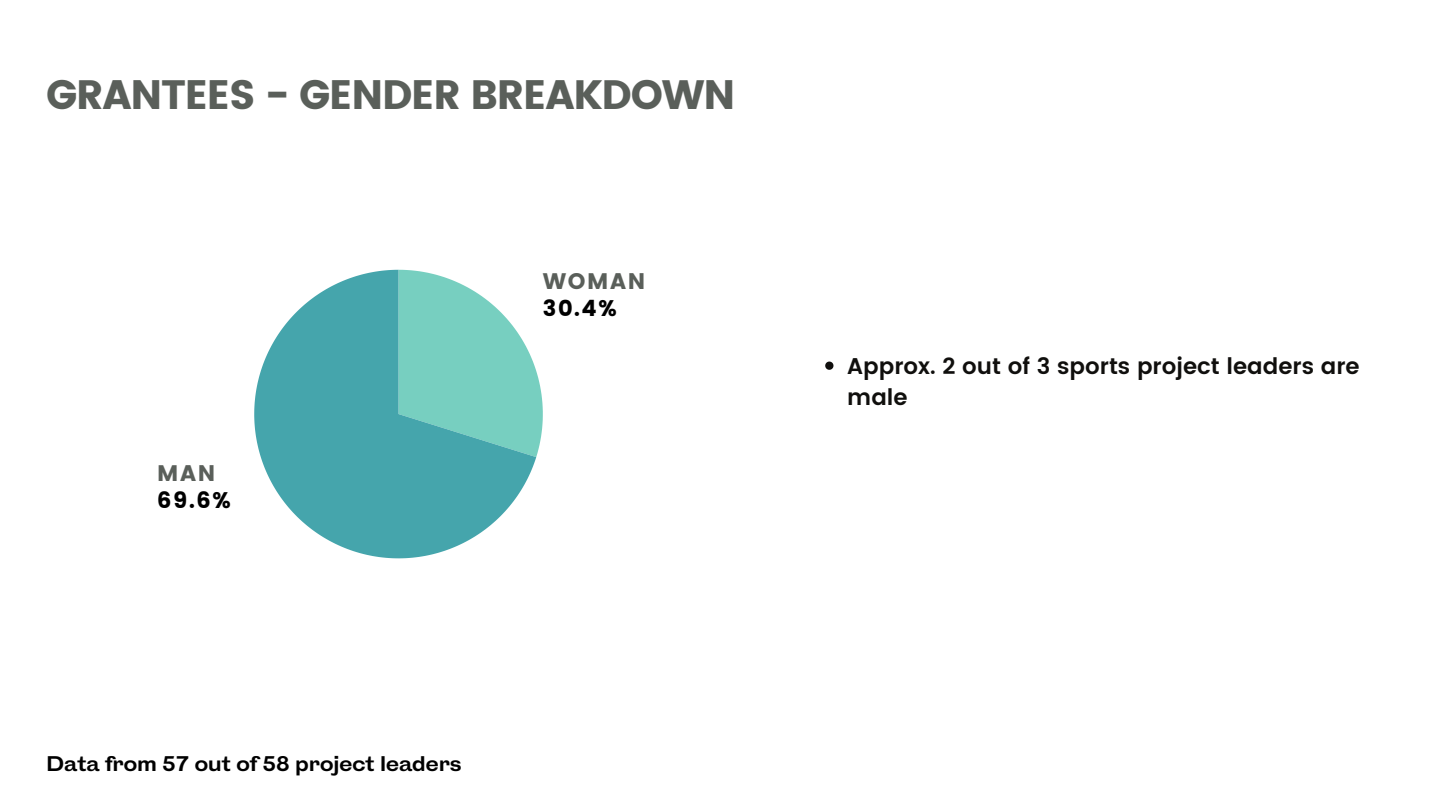
<style>
.page{position:relative;width:1440px;height:810px;background:#fff}
.page>*{position:absolute;margin:0;border:0;box-sizing:border-box;transform-origin:0 0}
.t1{font:41px "Poppins";letter-spacing:-.03em;color:#5a5f5a}
.t2{font:600 22.7px/31.5px "Poppins";color:#100f0d}
.t3{font:22.5px "Poppins";color:#000}
.t4{font:22.5px "Poppins";letter-spacing:.07em;color:#5a5f5a}
.t5{font:700 20px "HK Gothic";color:#000}
</style>
<div class="page">
<svg style="left:536px;top:370px;width:7px;height:87px"></svg>
<svg style="left:254px;top:270px;width:282px;height:288px;fill:#45a5ac"></svg>
<svg style="left:825px;top:362px;width:8px;height:8px"></svg>
<p class="t1" style="left:46px;top:71px;width:691px">GRANTEES - GENDER BREAKDOWN</p>
<p class="t4" style="left:157px;top:460px;width:59px">MAN</p>
<p class="t3" style="left:157px;top:487px;width:75px">69.6%</p>
<p class="t4" style="left:543px;top:268px;width:104px">WOMAN</p>
<p class="t3" style="left:543px;top:295px;width:75px">30.4%</p>
<p class="t5" style="left:46px;top:753px;width:417px">Data from 57 out of 58 project leaders</p>
<p class="t2" style="left:847px;top:350px;width:514px">Approx. 2 out of 3 sports project leaders are male</p>
</div>
